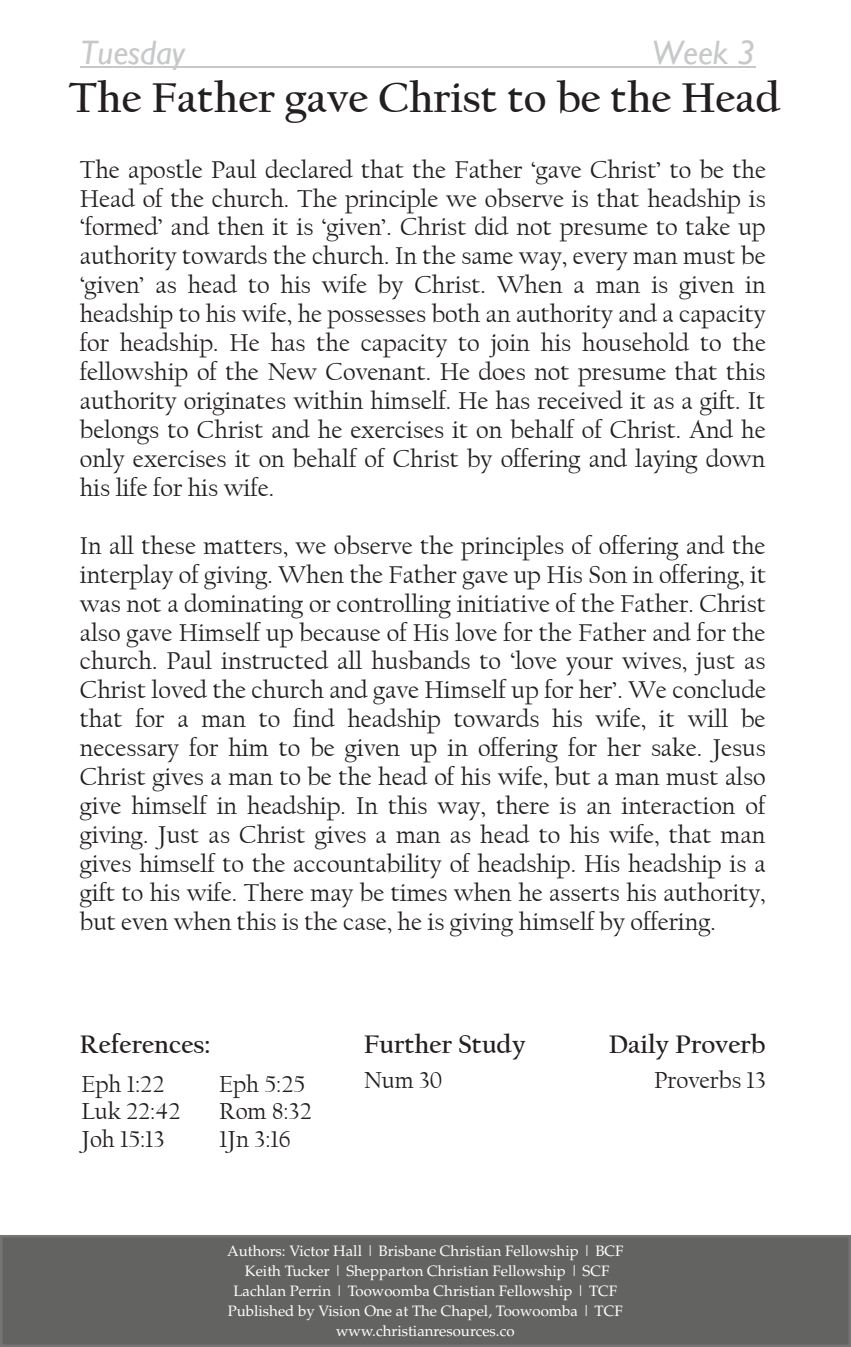
<style>
.page{position:relative;width:851px;height:1347px;background:#fff}
.page>*{position:absolute;margin:0;border:0;box-sizing:border-box;transform-origin:0 0}
.t1{font:700 43.75px "Californian FB";color:#231f20}
.t2{font:italic 34px "Gill Sans";color:#c7c8ca}
.t3{font:700 26.75px "Californian FB";color:#231f20}
.t4{font:25.5px/29px "Californian FB";color:#231f20;text-align:justify}
.t5{font:24.25px "Californian FB";color:#231f20}
.t6{font:15px/20px "Palatino";color:#fff;text-align:center}
</style>
<div class="page">
<svg style="left:850px;top:1235px;width:1px;height:111px"></svg>
<div style="left:1px;top:1236px;width:848px;height:109px;background:#636462"></div>
<hr style="left:80px;top:67px;width:675px;height:1px;background:#c7c8ca">
<h2 class="t2" style="left:80px;top:33px;width:106px">Tuesday</h2>
<h2 class="t2" style="left:651px;top:33px;width:105px">Week 3</h2>
<h1 class="t1" style="left:69px;top:73px;width:713px">The Father gave Christ to be the Head</h1>
<p class="t4" style="left:80px;top:155px;width:687px">The apostle Paul declared that the Father ‘gave Christ’ to be the Head of the church. The principle we observe is that headship is ‘formed’ and then it is ‘given’. Christ did not presume to take up authority towards the church. In the same way, every man must be ‘given’ as head to his wife by Christ. When a man is given in headship to his wife, he possesses both an authority and a capacity for headship. He has the capacity to join his household to the fellowship of the New Covenant. He does not presume that this authority originates within himself. He has received it as a gift. It belongs to Christ and he exercises it on behalf of Christ. And he only exercises it on behalf of Christ by offering and laying down his life for his wife.</p>
<p class="t4" style="left:80px;top:531px;width:687px">In all these matters, we observe the principles of offering and the interplay of giving. When the Father gave up His Son in offering, it was not a dominating or controlling initiative of the Father. Christ also gave Himself up because of His love for the Father and for the church. Paul instructed all husbands to ‘love your wives, just as Christ loved the church and gave Himself up for her’. We conclude that for a man to find headship towards his wife, it will be necessary for him to be given up in offering for her sake. Jesus Christ gives a man to be the head of his wife, but a man must also give himself in headship. In this way, there is an interaction of giving. Just as Christ gives a man as head to his wife, that man gives himself to the accountability of headship. His headship is a gift to his wife. There may be times when he asserts his authority, but even when this is the case, he is giving himself by offering.</p>
<p class="t3" style="left:364px;top:1029px;width:163px">Further Study</p>
<p class="t3" style="left:80px;top:1029px;width:132px">References:</p>
<p class="t3" style="left:608px;top:1029px;width:158px">Daily Proverb</p>
<p class="t5" style="left:82px;top:1070px;width:84px">Eph 1:22</p>
<p class="t5" style="left:219px;top:1070px;width:87px">Eph 5:25</p>
<p class="t5" style="left:364px;top:1066px;width:80px">Num 30</p>
<p class="t5" style="left:82px;top:1098px;width:100px">Luk 22:42</p>
<p class="t5" style="left:219px;top:1098px;width:94px">Rom 8:32</p>
<p class="t5" style="left:82px;top:1125px;width:85px">Joh 15:13</p>
<p class="t5" style="left:219px;top:1125px;width:73px">1Jn 3:16</p>
<p class="t5" style="left:654px;top:1067px;width:113px">Proverbs 13</p>
<p class="t6" style="left:227px;top:1241px;width:398px">Authors: Victor Hall | Brisbane Christian Fellowship | BCF Keith Tucker | Shepparton Christian Fellowship | SCF Lachlan Perrin | Toowoomba Christian Fellowship | TCF Published by Vision One at The Chapel, Toowoomba | TCF www.christianresources.co</p>
</div>
